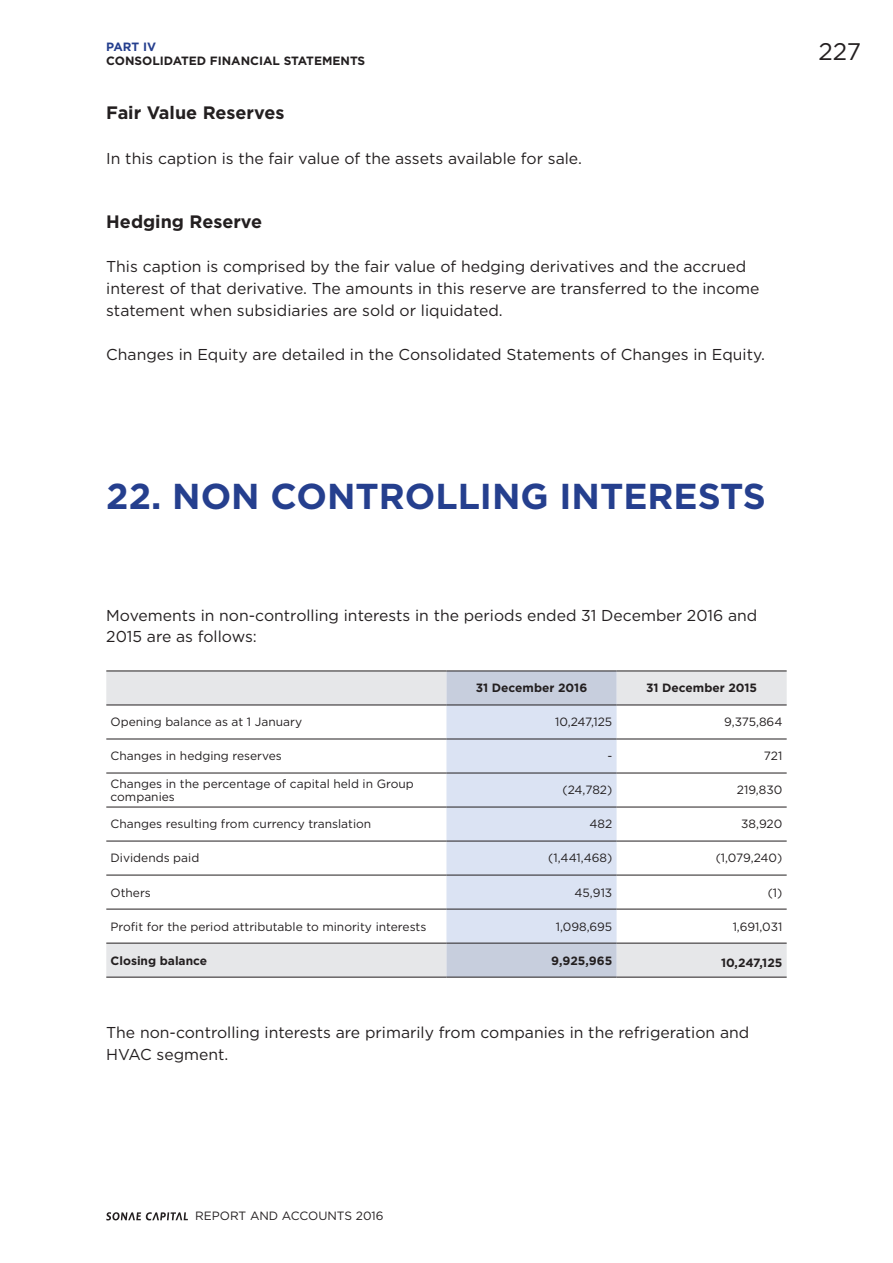
<style>
.page{position:relative;width:893px;height:1263px;background:#fff}
.page>*{position:absolute;margin:0;border:0;box-sizing:border-box;transform-origin:0 0}
.t1{font:700 36px "Gotham";color:#253f8e}
.t2{font:24px "Gotham";color:#231f20}
.t3{font:700 18px "Gotham";color:#231f20}
.t4{font:15.75px/21.8px "Gotham";color:#231f20}
.t5{font:12px/13.5px "Gotham";color:#231f20}
.t6{font:700 12px "Gotham";color:#231f20}
.t7{font:700 12px "Gotham";color:#253f8e}
</style>
<div class="page">
<svg style="left:106px;top:1212px;width:82px;height:8px"></svg>
<svg style="left:106px;top:672px;width:681px;height:305px"></svg>
<div style="left:446px;top:672px;width:171px;height:305px;background:#c7cedd"></div>
<svg style="left:446px;top:706px;width:171px;height:237px;background:#d9e1f0"></svg>
<hr style="left:106px;top:671px;width:340px;height:1px;background:#231f20">
<hr style="left:446px;top:671px;width:171px;height:1px;background:#231f20">
<hr style="left:617px;top:671px;width:170px;height:1px;background:#231f20">
<hr style="left:106px;top:705px;width:340px;height:1px;background:#231f20">
<hr style="left:446px;top:705px;width:171px;height:1px;background:#231f20">
<hr style="left:617px;top:705px;width:170px;height:1px;background:#231f20">
<hr style="left:106px;top:739px;width:340px;height:1px;background:#231f20">
<hr style="left:446px;top:739px;width:171px;height:1px;background:#231f20">
<hr style="left:617px;top:739px;width:170px;height:1px;background:#231f20">
<hr style="left:106px;top:773px;width:340px;height:1px;background:#231f20">
<hr style="left:446px;top:773px;width:171px;height:1px;background:#231f20">
<hr style="left:617px;top:773px;width:170px;height:1px;background:#231f20">
<hr style="left:106px;top:807px;width:340px;height:1px;background:#231f20">
<hr style="left:446px;top:807px;width:171px;height:1px;background:#231f20">
<hr style="left:617px;top:807px;width:170px;height:1px;background:#231f20">
<hr style="left:106px;top:841px;width:340px;height:1px;background:#231f20">
<hr style="left:446px;top:841px;width:171px;height:1px;background:#231f20">
<hr style="left:617px;top:841px;width:170px;height:1px;background:#231f20">
<hr style="left:106px;top:875px;width:340px;height:1px;background:#231f20">
<hr style="left:446px;top:875px;width:171px;height:1px;background:#231f20">
<hr style="left:617px;top:875px;width:170px;height:1px;background:#231f20">
<hr style="left:106px;top:909px;width:340px;height:1px;background:#231f20">
<hr style="left:446px;top:909px;width:171px;height:1px;background:#231f20">
<hr style="left:617px;top:909px;width:170px;height:1px;background:#231f20">
<hr style="left:106px;top:943px;width:340px;height:1px;background:#231f20">
<hr style="left:446px;top:943px;width:171px;height:1px;background:#231f20">
<hr style="left:617px;top:943px;width:170px;height:1px;background:#231f20">
<hr style="left:106px;top:977px;width:340px;height:1px;background:#231f20">
<hr style="left:446px;top:977px;width:171px;height:1px;background:#231f20">
<hr style="left:617px;top:977px;width:170px;height:1px;background:#231f20">
<p class="t7" style="left:106px;top:40px;width:51px">Part IV</p>
<p class="t6" style="left:106px;top:54px;width:194px">CONSOLIDATED FINANCIAL STAT</p>
<p class="t6" style="left:314px;top:54px;width:53px">EMENTS</p>
<p class="t3" style="left:106px;top:103px;width:180px">Fair Value Reserves</p>
<p class="t4" style="left:106px;top:147px;width:477px">In this caption is the fair value of the assets available for sale.</p>
<p class="t3" style="left:106px;top:211px;width:157px">Hedging Reserve</p>
<p class="t4" style="left:106px;top:256px;width:655px">This caption is comprised by the fair value of hedging derivatives and the accrued interest of that derivative. The amounts in this reserve are transferred to the income statement when subsidiaries are sold or liquidated.</p>
<p class="t4" style="left:106px;top:343px;width:660px">Changes in Equity are detailed in the Consolidated Statements of Changes in Equity.</p>
<h2 class="t2" style="left:818px;top:38px;width:44px">227</h2>
<h1 class="t1" style="left:106px;top:475px;width:661px">22. NON CONTROLLI NG I NTERESTS</h1>
<p class="t4" style="left:106px;top:604px;width:652px">Movements in non-controlling interests in the periods ended 31 December 2016 and<br>2015 are as follows:</p>
<p class="t6" style="left:476px;top:681px;width:113px">31 December 2016</p>
<p class="t6" style="left:646px;top:681px;width:113px">31 December 2015</p>
<p class="t5" style="left:111px;top:715px;width:193px">Opening balance as at 1 January</p>
<p class="t5" style="left:555px;top:715px;width:59px">10,247,125</p>
<p class="t5" style="left:724px;top:715px;width:60px">9,375,864</p>
<p class="t5" style="left:111px;top:749px;width:173px">Changes in hedging reserves</p>
<p class="t5" style="left:607px;top:749px;width:6px">-</p>
<p class="t5" style="left:764px;top:749px;width:20px">721</p>
<p class="t5" style="left:111px;top:776px;width:305px">Changes in the percentage of capital held in Group companies</p>
<p class="t5" style="left:562px;top:783px;width:51px">(24,782)</p>
<p class="t5" style="left:737px;top:783px;width:47px">219,830</p>
<p class="t5" style="left:111px;top:817px;width:262px">Changes resulting from currency translation</p>
<p class="t5" style="left:589px;top:817px;width:24px">482</p>
<p class="t5" style="left:741px;top:817px;width:43px">38,920</p>
<p class="t5" style="left:111px;top:851px;width:90px">Dividends paid</p>
<p class="t5" style="left:548px;top:851px;width:66px">(1,441,468)</p>
<p class="t5" style="left:716px;top:851px;width:68px">(1,079,240)</p>
<p class="t5" style="left:111px;top:885px;width:42px">Others</p>
<p class="t5" style="left:575px;top:885px;width:39px">45,913</p>
<p class="t5" style="left:768px;top:885px;width:16px">(1)</p>
<p class="t5" style="left:111px;top:919px;width:317px">Profit for the period attributable to minority interests</p>
<p class="t5" style="left:556px;top:919px;width:58px">1,098,695</p>
<p class="t5" style="left:733px;top:919px;width:51px">1,691,031</p>
<p class="t6" style="left:111px;top:953px;width:98px">Closing balance</p>
<p class="t6" style="left:551px;top:953px;width:62px">9,925,965</p>
<p class="t6" style="left:721px;top:955px;width:63px">10,247,125</p>
<p class="t4" style="left:106px;top:1021px;width:644px">The non-controlling interests are primarily from companies in the refrigeration and<br>HVAC segment.</p>
<p class="t5" style="left:195px;top:1209px;width:190px">REPORT AND ACCOUNTS 2016</p>
</div>
